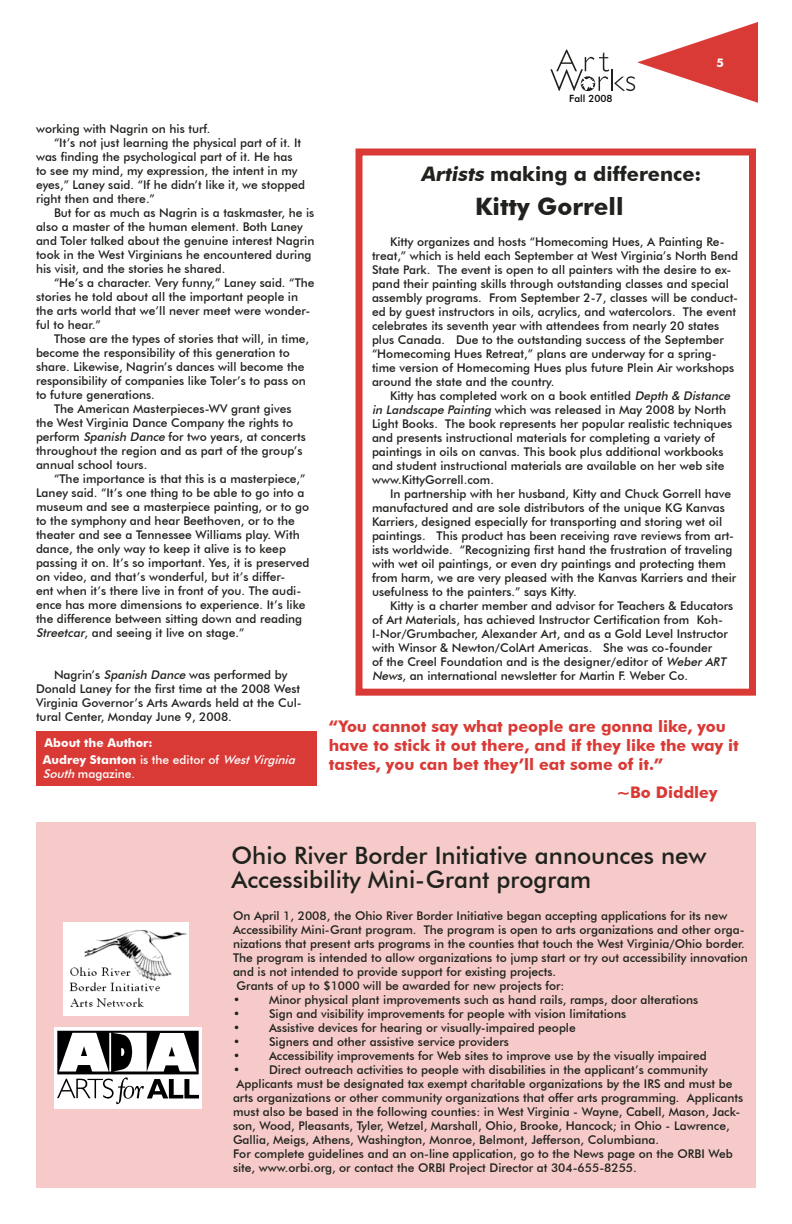
<style>
.page{position:relative;width:792px;height:1224px;background:#fff}
.page>*{position:absolute;margin:0;border:0;box-sizing:border-box;transform-origin:0 0}
.t1{font:500 24px/24px "Futura BT";color:#1f221d}
.t2{font:700 24px "Futura BT";color:#1f221d}
.t3{font:700 20px "Futura BT";color:#1f221d}
.t4{font:700 16px/19.2px "Futura BT";color:#da3a36}
.t5{font:500 12px/14px "Futura BT";color:#1f221d}
.t6{font:700 12px/16.7px "Futura BT";color:#fff}
.t7{font:500 12px "Futura BT";color:#fff}
.t8{font:500 10px "Futura BT";color:#000}
.s1{font-style:italic}
.s2{font-weight:500}
.s3{font-weight:500;font-style:italic}
</style>
<div class="page">
<svg style="left:550px;top:22px;width:208px;height:81px"></svg>
<div style="left:356px;top:148px;width:400px;height:548px;border:7px solid #da3a36"></div>
<div style="left:36px;top:823px;width:720px;height:365px;background:#f5cac9"></div>
<div style="left:54px;top:1027px;width:147px;height:82px;background:#fff"></div>
<img style="left:57px;top:1030px;width:142px;height:75px">
<div style="left:36px;top:731px;width:281px;height:55px;background:#da3a36"></div>
<img style="left:63px;top:922px;width:126px;height:93px">
<p class="t5" style="left:36px;top:121px;width:176px">working with Nagrin on his turf.</p>
<p class="t5" style="left:54px;top:135px;width:249px">“It’s not just learning the physical part of it. It</p>
<p class="t5" style="left:36px;top:149px;width:258px">was finding the psychological part of it. He has</p>
<p class="t5" style="left:36px;top:163px;width:263px">to see my mind, my expression, the intent in my</p>
<p class="t5" style="left:36px;top:177px;width:271px">eyes,” Laney said. “If he didn’t like it, we stopped</p>
<p class="t5" style="left:36px;top:191px;width:120px">right then and there.”</p>
<p class="t5" style="left:54px;top:205px;width:262px">But for as much as Nagrin is a taskmaster, he is</p>
<p class="t5" style="left:36px;top:219px;width:268px">also a master of the human element. Both Laney</p>
<p class="t5" style="left:36px;top:233px;width:280px">and Toler talked about the genuine interest Nagrin</p>
<p class="t5" style="left:36px;top:247px;width:277px">took in the West Virginians he encountered during</p>
<p class="t5" style="left:36px;top:261px;width:191px">his visit, and the stories he shared.</p>
<p class="t5" style="left:54px;top:275px;width:262px">“He’s a character. Very funny,” Laney said. “The</p>
<p class="t5" style="left:36px;top:289px;width:264px">stories he told about all the important people in</p>
<p class="t5" style="left:36px;top:303px;width:276px">the arts world that we’ll never meet were wonder-</p>
<p class="t5" style="left:36px;top:317px;width:66px">ful to hear.”</p>
<p class="t5" style="left:54px;top:331px;width:257px">Those are the types of stories that will, in time,</p>
<p class="t5" style="left:36px;top:345px;width:255px">become the responsibility of this generation to</p>
<p class="t5" style="left:36px;top:359px;width:270px">share. Likewise, Nagrin’s dances will become the</p>
<p class="t5" style="left:36px;top:373px;width:271px">responsibility of companies like Toler’s to pass on</p>
<p class="t5" style="left:36px;top:387px;width:120px">to future generations.</p>
<p class="t5" style="left:54px;top:401px;width:239px">The American Masterpieces-WV grant gives</p>
<p class="t5" style="left:36px;top:415px;width:259px">the West Virginia Dance Company the rights to</p>
<p class="t5" style="left:36px;top:429px;width:271px">perform <span class="s1">Spanish Dance</span> for two years, at concerts</p>
<p class="t5" style="left:36px;top:443px;width:268px">throughout the region and as part of the group’s</p>
<p class="t5" style="left:36px;top:457px;width:113px">annual school tours.</p>
<p class="t5" style="left:54px;top:471px;width:253px">“The importance is that this is a masterpiece,”</p>
<p class="t5" style="left:36px;top:485px;width:270px">Laney said. “It’s one thing to be able to go into a</p>
<p class="t5" style="left:36px;top:499px;width:275px">museum and see a masterpiece painting, or to go</p>
<p class="t5" style="left:36px;top:513px;width:260px">to the symphony and hear Beethoven, or to the</p>
<p class="t5" style="left:36px;top:527px;width:265px">theater and see a Tennessee Williams play. With</p>
<p class="t5" style="left:36px;top:541px;width:251px">dance, the only way to keep it alive is to keep</p>
<p class="t5" style="left:36px;top:555px;width:275px">passing it on. It’s so important. Yes, it is preserved</p>
<p class="t5" style="left:36px;top:569px;width:251px">on video, and that’s wonderful, but it’s differ-</p>
<p class="t5" style="left:36px;top:583px;width:267px">ent when it’s there live in front of you. The audi-</p>
<p class="t5" style="left:36px;top:597px;width:271px">ence has more dimensions to experience. It’s like</p>
<p class="t5" style="left:36px;top:611px;width:268px">the difference between sitting down and reading</p>
<p class="t5" style="left:36px;top:625px;width:210px"><span class="s1">Streetcar</span>, and seeing it live on stage.”</p>
<p class="t5" style="left:36px;top:667px;width:267px;text-indent:18px">Nagrin’s <span class="s1">Spanish Dance</span> was performed by Donald Laney for the first time at the 2008 West Virginia Governor’s Arts Awards held at the Cul&shy;tural Center, Monday June 9, 2008.</p>
<p class="t6" style="left:43px;top:734px;width:257px">About the Author:<br>Audrey Stanton <span class="s2">is the editor of</span> <span class="s3">WestVirginia</span></p>
<p class="t7" style="left:43px;top:766px;width:94px"><span class="s1">South</span>magazine.</p>
<p class="t8" style="left:569px;top:92px;width:45px">Fall 2008</p>
<h2 class="t3" style="left:421px;top:162px;width:282px"><span class="s1">Artists</span> making a difference:</h2>
<h1 class="t2" style="left:475px;top:192px;width:150px">Kitty Gorrell</h1>
<p class="t5" style="left:372px;top:235px;width:368px;text-indent:18px">Kitty organizes and hosts “Homecoming Hues, A Painting Re&shy;treat,” which is held each September at West Virginia’s North Bend State Park. The event is open to all painters with the desire to ex&shy;pand their painting skills through outstanding classes and special assembly programs. From September 2-7, classes will be conduct&shy;ed by guest instructors in oils, acrylics, and watercolors. The event celebrates its seventh year with attendees from nearly 20 states plus Canada. Due to the outstanding success of the September “Homecoming Hues Retreat,” plans are underway for a spring&shy;time version of Homecoming Hues plus future Plein Air workshops around the state and the country.</p>
<p class="t5" style="left:372px;top:389px;width:362px;text-indent:18px">Kitty has completed work on a book entitled <span class="s1">Depth &amp; Distance in Landscape Painting</span> which was released in May 2008 by North Light Books. The book represents her popular realistic techniques and presents instructional materials for completing a variety of paintings in oils on canvas. This book plus additional workbooks and student instructional materials are available on her web site www.KittyGorrell.com.</p>
<p class="t5" style="left:372px;top:487px;width:366px;text-indent:18px">In partnership with her husband, Kitty and Chuck Gorrell have manufactured and are sole distributors of the unique KG Kanvas Karriers, designed especially for transporting and storing wet oil paintings. This product has been receiving rave reviews from art&shy;ists worldwide. “Recognizing first hand the frustration of traveling with wet oil paintings, or even dry paintings and protecting them from harm, we are very pleased with the Kanvas Karriers and their usefulness to the painters.” says Kitty.</p>
<p class="t5" style="left:372px;top:599px;width:363px;text-indent:18px">Kitty is a charter member and advisor for Teachers &amp; Educators of Art Materials, has achieved Instructor Certification from Koh-I-Nor/Grumbacher, Alexander Art, and as a Gold Level Instructor with Winsor &amp; Newton/ColArt Americas. She was co-founder<br>of the Creel Foundation and is the designer/editor of <span class="s1">Weber ART News</span>, an international newsletter for Martin F. Weber Co.</p>
<h3 class="t4" style="left:329px;top:716px;width:412px">“You cannot say what people are gonna like, you have to stick it out there, and if they like the way it tastes, you can bet they’ll eat some of it.”</h3>
<h3 class="t4" style="left:617px;top:783px;width:102px">~Bo Diddley</h3>
<h1 class="t1" style="left:231px;top:844px;width:477px">Ohio River Border Initiative announces new<br>Accessibility Mini-Grant program</h1>
<p class="t5" style="left:233px;top:908px;width:496px">On April 1, 2008, the Ohio River Border Initiative began accepting applications for its new</p>
<p class="t5" style="left:233px;top:922px;width:513px">Accessibility Mini-Grant program. The program is open to arts organizations and other orga-</p>
<p class="t5" style="left:233px;top:936px;width:513px">nizations that present arts programs in the counties that touch the West Virginia/Ohio border.</p>
<p class="t5" style="left:233px;top:950px;width:516px">The program is intended to allow organizations to jump start or try out accessibility innovation</p>
<p class="t5" style="left:233px;top:964px;width:325px">and is not intended to provide support for existing projects.</p>
<p class="t5" style="left:237px;top:978px;width:329px">Grants of up to $1000 will be awarded for new projects for:</p>
<p class="t5" style="left:233px;top:992px;width:9px">•</p>
<p class="t5" style="left:269px;top:992px;width:431px">Minor physical plant improvements such as hand rails, ramps, door alterations</p>
<p class="t5" style="left:233px;top:1006px;width:9px">•</p>
<p class="t5" style="left:269px;top:1006px;width:359px">Sign and visibility improvements for people with vision limitations</p>
<p class="t5" style="left:233px;top:1020px;width:9px">•</p>
<p class="t5" style="left:269px;top:1020px;width:308px">Assistive devices for hearing or visually-impaired people</p>
<p class="t5" style="left:233px;top:1034px;width:9px">•</p>
<p class="t5" style="left:269px;top:1034px;width:242px">Signers and other assistive service providers</p>
<p class="t5" style="left:233px;top:1048px;width:9px">•</p>
<p class="t5" style="left:269px;top:1048px;width:439px">Accessibility improvements for Web sites to improve use by the visually impaired</p>
<p class="t5" style="left:233px;top:1062px;width:9px">•</p>
<p class="t5" style="left:269px;top:1062px;width:440px">Direct outreach activities to people with disabilities in the applicant’s community</p>
<p class="t5" style="left:237px;top:1076px;width:497px">Applicants must be designated tax exempt charitable organizations by the IRS and must be</p>
<p class="t5" style="left:233px;top:1090px;width:512px">arts organizations or other community organizations that offer arts programming. Applicants</p>
<p class="t5" style="left:233px;top:1104px;width:509px">must also be based in the following counties: in West Virginia - Wayne, Cabell, Mason, Jack-</p>
<p class="t5" style="left:233px;top:1118px;width:498px">son, Wood, Pleasants, Tyler, Wetzel, Marshall, Ohio, Brooke, Hancock; in Ohio - Lawrence,</p>
<p class="t5" style="left:233px;top:1132px;width:427px">Gallia, Meigs, Athens, Washington, Monroe, Belmont, Jefferson, Columbiana.</p>
<p class="t5" style="left:233px;top:1146px;width:501px">For complete guidelines and an on-line application, go to the News page on the ORBI Web</p>
<p class="t5" style="left:233px;top:1161px;width:405px">site, www.orbi.org, or contact the ORBI Project Director at 304-655-8255.</p>
</div>
